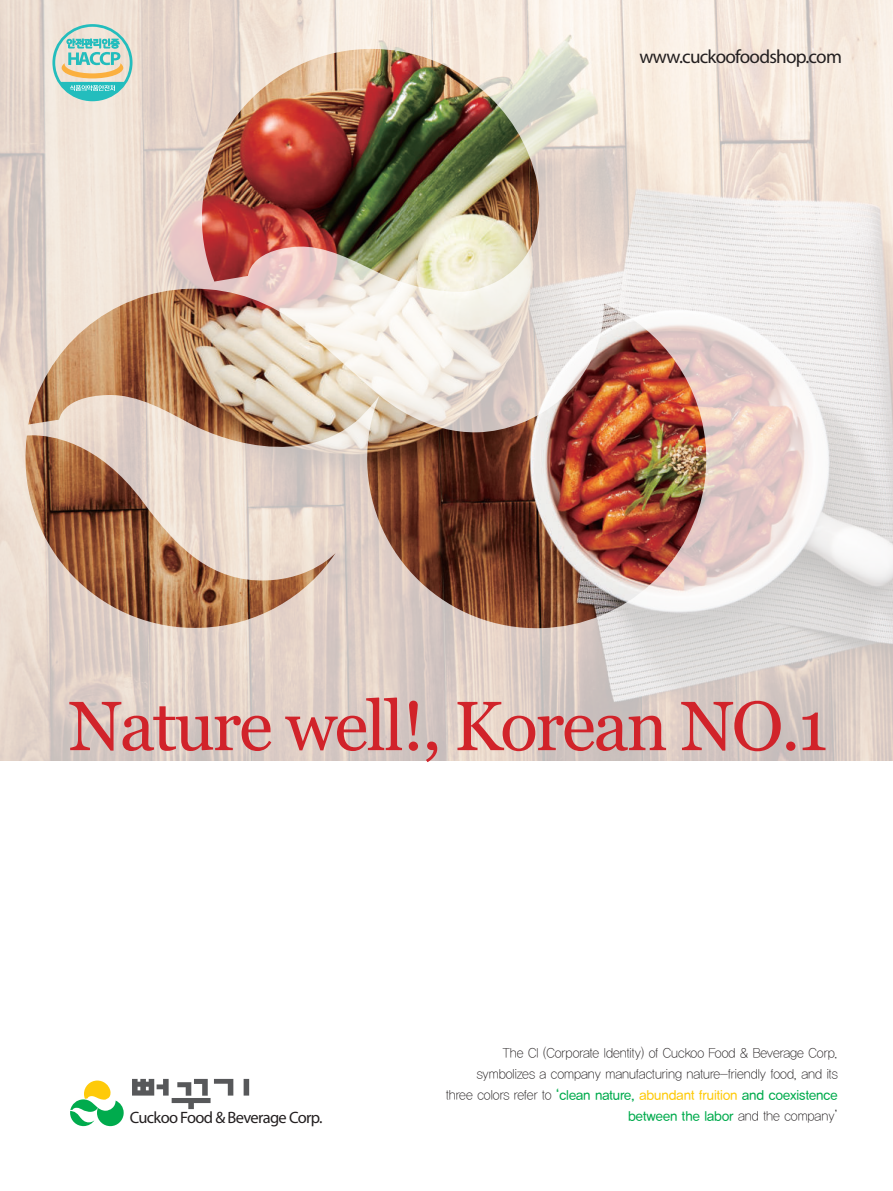
<style>
.page{position:relative;width:893px;height:1191px;background:#fff}
.page>*{position:absolute;margin:0;border:0;box-sizing:border-box;transform-origin:0 0}
.t1{font:69.6px "Georgia";letter-spacing:-.03em;color:#d1232a}
.t2{font:19.05px "Myriad Pro";letter-spacing:-.04em;color:#231f20}
.t3{font:16.5px "Myriad Pro";letter-spacing:-.04em;color:#231f20}
.t4{font:13.5px/21px "YDVYGO31";color:#231f20;text-align:right;scale:.95 1}
.t5{font:13.5px/21px "YDVYGO33";color:#00ab4d;text-align:right;scale:.95 1}
.s1{font-family:"YDVYGO31";color:#231f20}
.s2{color:#feca0a}
</style>
<div class="page">
<img style="left:0;top:0;width:893px;height:760px">
<img style="left:25px;top:49px;width:681px;height:581px">
<svg style="left:52px;top:24px;width:80px;height:77px;background:#aed4c6"></svg>
<svg style="left:132px;top:1079px;width:117px;height:30px"></svg>
<svg style="left:70px;top:1080px;width:54px;height:46px"></svg>
<h2 class="t2" style="left:639px;top:49px;width:204px">www.cuckoofoodshop.com</h2>
<h1 class="t1" style="left:69px;top:697px;width:761px">Nature well!, Korean NO.1</h1>
<p class="t3" style="left:130px;top:1111px;width:194px">Cuckoo Food &amp; Beverage Corp.</p>
<p class="t4" style="left:477px;top:1042px;width:381px">The CI (Corporate Identity) of Cuckoo Food &amp; Beverage Corp. symbolizes a company manufacturing nature-friendly food, and its</p>
<p class="t5" style="left:446px;top:1084px;width:414px"><span class="s1">three colors refer to</span> ‘clean nature, <span class="s2">abundant fruition</span> and coexistence between the labor <span class="s1">and the company’</span></p>
</div>
